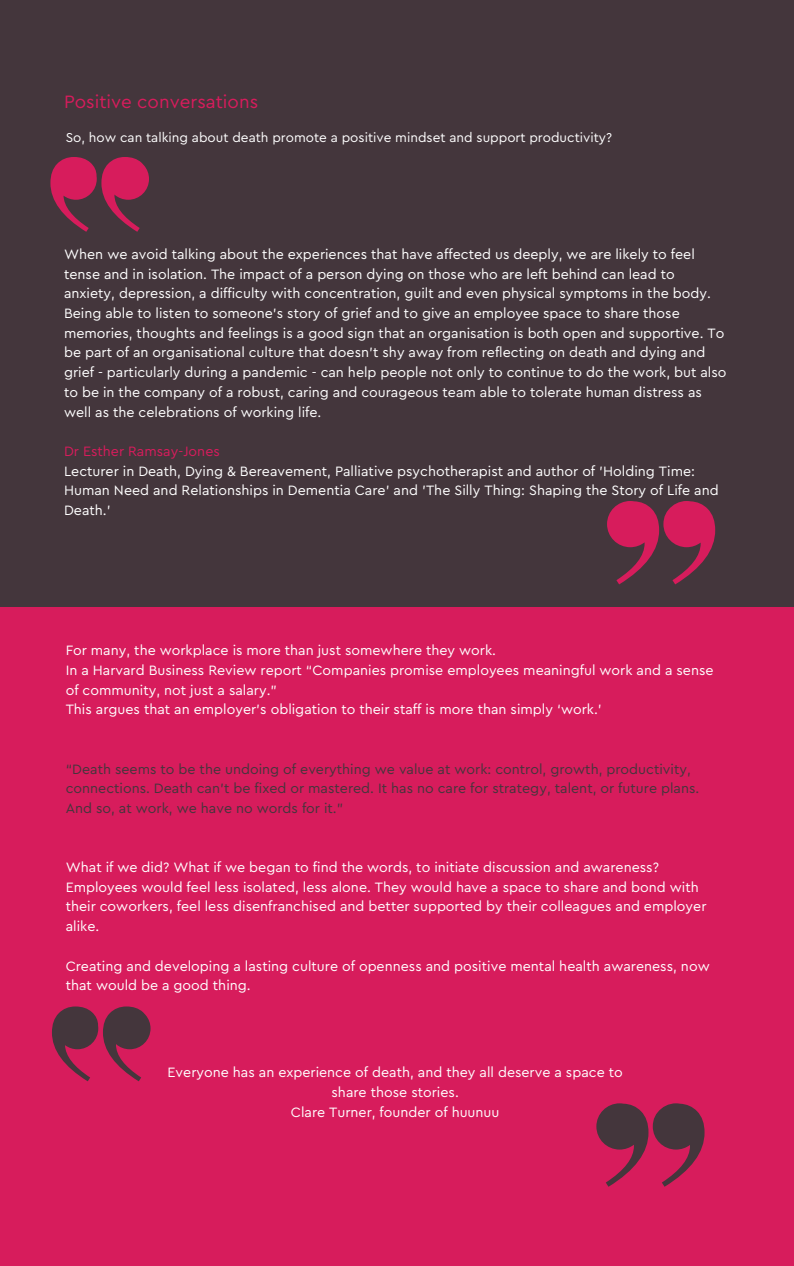
<style>
.page{position:relative;width:794px;height:1266px;background:#fff}
.page>*{position:absolute;margin:0;border:0;box-sizing:border-box;transform-origin:0 0}
.t1{font:18.75px "Cera GR";color:#d71c5c}
.t2{font:14.17px/19.7px "Cera GR";color:#fff}
.t3{font:14.17px/19.7px "Cera GR";color:#44363c}
.t4{font:14.17px "Cera GR";color:#d71c5c}
.t5{font:13.5px "Cera GR";color:#fff}
</style>
<div class="page">
<div style="left:0;top:0;width:793px;height:607px;background:#44363c"></div>
<div style="left:0;top:607px;width:793px;height:659px;background:#d71c5c"></div>
<svg style="left:50px;top:157px;width:99px;height:75px"></svg>
<svg style="left:607px;top:501px;width:107px;height:83px"></svg>
<svg style="left:52px;top:1006px;width:98px;height:75px"></svg>
<svg style="left:596px;top:1103px;width:108px;height:83px"></svg>
<h1 class="t1" style="left:64px;top:93px;width:195px">Positive conversations</h1>
<p class="t5" style="left:66px;top:131px;width:547px">So, how can talking about death promote a positive mindset and support productivity?</p>
<p class="t2" style="left:64px;top:245px;width:663px">When we avoid talking about the experiences that have affected us deeply, we are likely to feel tense and in isolation. The impact of a person dying on those who are left behind can lead to anxiety, depression, a difficulty with concentration, guilt and even physical symptoms in the body.<br>Being able to listen to someone's story of grief and to give an employee space to share those memories, thoughts and feelings is a good sign that an organisation is both open and supportive. To be part of an organisational culture that doesn't shy away from reflecting on death and dying and grief - particularly during a pandemic - can help people not only to continue to do the work, but also to be in the company of a robust, caring and courageous team able to tolerate human distress as well as the celebrations of working life.</p>
<p class="t4" style="left:64px;top:444px;width:157px">Dr Esther Ramsay-Jones</p>
<p class="t2" style="left:64px;top:462px;width:655px">Lecturer in Death, Dying &amp; Bereavement, Palliative psychotherapist and author of 'Holding Time:<br>Human Need and Relationships in Dementia Care' and 'The Silly Thing: Shaping the Story of Life and<br>Death.'</p>
<p class="t2" style="left:66px;top:641px;width:649px">For many, the workplace is more than just somewhere they work.<br>In a Harvard Business Review report “Companies promise employees meaningful work and a sense of community, not just a salary.”<br>This argues that an employer's obligation to their staff is more than simply ‘work.'</p>
<p class="t3" style="left:66px;top:760px;width:634px">“Death seems to be the undoing of everything we value at work: control, growth, productivity, connections. Death can’t be fixed or mastered. It has no care for strategy, talent, or future plans.<br>And so, at work, we have no words for it.”</p>
<p class="t2" style="left:66px;top:858px;width:642px">What if we did? What if we began to find the words, to initiate discussion and awareness?<br>Employees would feel less isolated, less alone. They would have a space to share and bond with their coworkers, feel less disenfranchised and better supported by their colleagues and employer alike.</p>
<p class="t2" style="left:66px;top:957px;width:645px">Creating and developing a lasting culture of openness and positive mental health awareness, now that would be a good thing.</p>
<p class="t2" style="left:167px;top:1063px;width:456px;text-align:center">Everyone has an experience of death, and they all deserve a space to share those stories.<br>Clare Turner, founder of huunuu</p>
</div>
